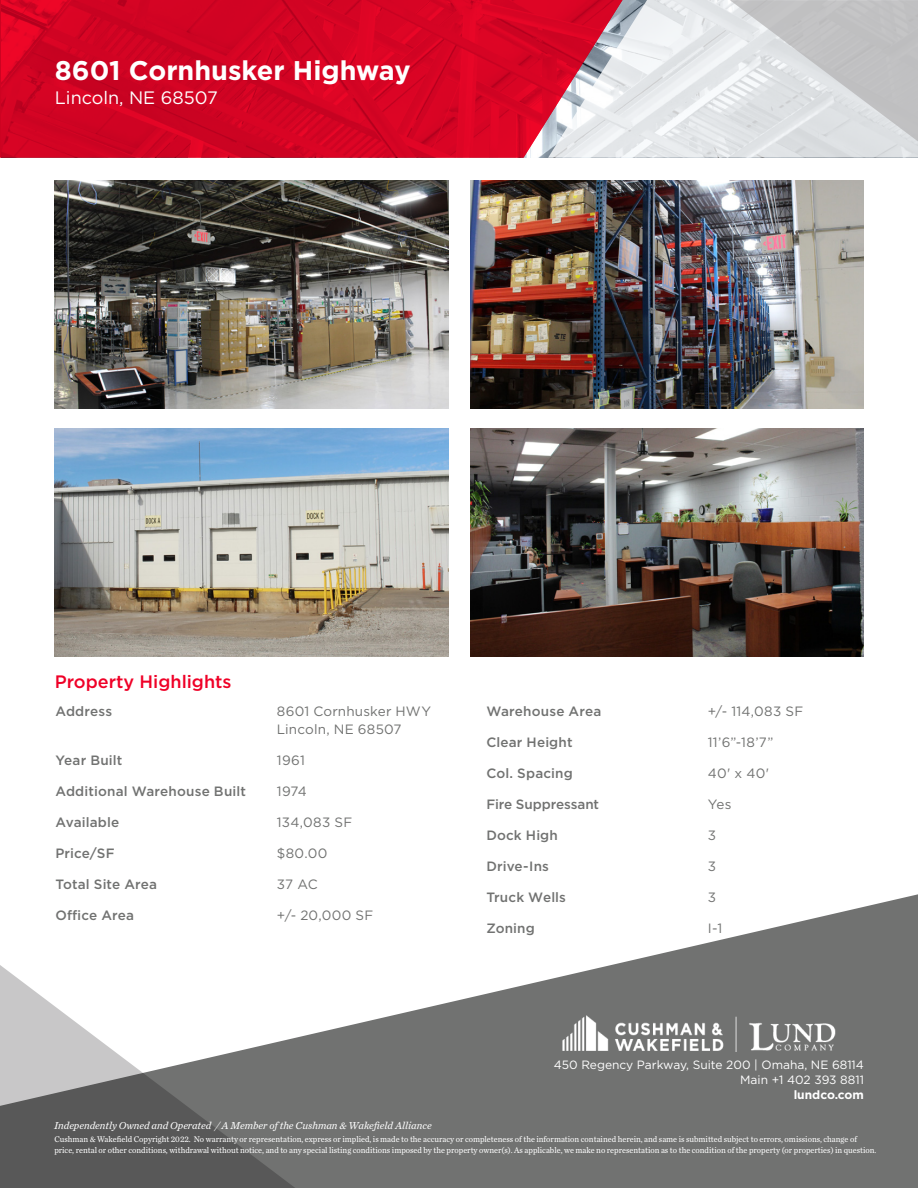
<style>
.page{position:relative;width:918px;height:1188px;background:#fff}
.page>*{position:absolute;margin:0;border:0;box-sizing:border-box;transform-origin:0 0}
.t1{font:700 27px "Gotham";color:#fff}
.t2{font:500 18px "Gotham";color:#ef0027}
.t3{font:18px "Gotham";color:#fff}
.t4{font:500 13.5px "Gotham";letter-spacing:.01em;color:#717271}
.t5{font:13.5px/18px "Gotham";letter-spacing:.015em;color:#717271}
.t6{font:12px/15px "Gotham";color:#fff;text-align:right}
.t7{font:700 12px "Gotham";color:#fff}
.t8{font:italic 10.5px "Chronicle Text G2";color:#fff}
.t9{font:8.7px/10.4px "Chronicle Text G2";color:#fff;scale:.95 1}
</style>
<div class="page">
<svg style="left:631px;top:0;width:287px;height:158px;fill:#e5e7ea"></svg>
<svg style="left:730px;top:0;width:188px;height:142px;background:#d0d2d4"></svg>
<svg style="left:0;top:0;width:631px;height:158px;background:#d41735"></svg>
<svg style="left:0;top:894px;width:918px;height:294px;fill:#717271"></svg>
<img style="left:538px;top:998px;width:323px;height:53px">
<img style="left:55px;top:180px;width:393px;height:229px">
<img style="left:470px;top:180px;width:394px;height:229px">
<img style="left:55px;top:428px;width:393px;height:229px">
<img style="left:470px;top:428px;width:394px;height:228px">
<h1 class="t1" style="left:55px;top:53px;width:357px">8601 Cornhusker Highway</h1>
<h2 class="t3" style="left:55px;top:86px;width:164px">Lincoln, NE 68507</h2>
<h2 class="t2" style="left:55px;top:670px;width:178px">Property Highlights</h2>
<h3 class="t4" style="left:55px;top:702px;width:58px">Address</h3>
<h3 class="t5" style="left:277px;top:701px;width:156px">8601 Cornhusker HWY<br>Lincoln, NE 68507</h3>
<h3 class="t4" style="left:55px;top:751px;width:69px">Year Built</h3>
<h3 class="t5" style="left:277px;top:751px;width:30px">1961</h3>
<h3 class="t4" style="left:55px;top:782px;width:192px">Additional Warehouse Built</h3>
<h3 class="t5" style="left:277px;top:782px;width:31px">1974</h3>
<h3 class="t4" style="left:55px;top:813px;width:65px">Available</h3>
<h3 class="t5" style="left:277px;top:813px;width:77px">134,083 SF</h3>
<h3 class="t4" style="left:55px;top:844px;width:61px">Price/SF</h3>
<h3 class="t5" style="left:277px;top:844px;width:52px">$80.00</h3>
<h3 class="t4" style="left:55px;top:875px;width:103px">Total Site Area</h3>
<h3 class="t5" style="left:277px;top:875px;width:42px">37 AC</h3>
<h3 class="t4" style="left:55px;top:906px;width:80px">Office Area</h3>
<h3 class="t5" style="left:277px;top:906px;width:98px">+/- 20,000 SF</h3>
<p class="t8" style="left:54px;top:1118px;width:379px">Independently Owned and Operated / A Member of the Cushman &amp; Wakefield Alliance</p>
<h3 class="t4" style="left:486px;top:702px;width:116px">Warehouse Area</h3>
<h3 class="t5" style="left:708px;top:701px;width:97px">+/- 114,083 SF</h3>
<h3 class="t4" style="left:486px;top:733px;width:88px">Clear Height</h3>
<h3 class="t5" style="left:708px;top:733px;width:67px">11’6”-18’7”</h3>
<h3 class="t4" style="left:486px;top:764px;width:88px">Col. Spacing</h3>
<h3 class="t5" style="left:708px;top:764px;width:63px">40' x 40'</h3>
<h3 class="t4" style="left:486px;top:795px;width:114px">Fire Suppressant</h3>
<h3 class="t5" style="left:708px;top:795px;width:25px">Yes</h3>
<h3 class="t4" style="left:486px;top:826px;width:73px">Dock High</h3>
<h3 class="t5" style="left:708px;top:826px;width:10px">3</h3>
<h3 class="t4" style="left:486px;top:857px;width:64px">Drive-Ins</h3>
<h3 class="t5" style="left:708px;top:857px;width:10px">3</h3>
<h3 class="t4" style="left:486px;top:888px;width:81px">Truck Wells</h3>
<h3 class="t5" style="left:708px;top:888px;width:10px">3</h3>
<h3 class="t4" style="left:486px;top:919px;width:50px">Zoning</h3>
<h3 class="t5" style="left:708px;top:919px;width:16px">I-1</h3>
<h3 class="t6" style="left:554px;top:1057px;width:312px">450 Regency Parkway, Suite 200 | Omaha, NE 68114<br>Main +1 402 393 8811</h3>
<h3 class="t7" style="left:794px;top:1087px;width:72px">lundco.com</h3>
<p class="t9" style="left:54px;top:1134px;width:867px">Cushman &amp; Wakefield Copyright 2022. No warranty or representation, express or implied, is made to the accuracy or completeness of the information contained herein, and same is submitted subject to errors, omissions, change of price, rental or other conditions, withdrawal without notice, and to any special listing conditions imposed by the property owner(s). As applicable, we make no representation as to the condition of the property (or properties) in question.</p>
</div>
